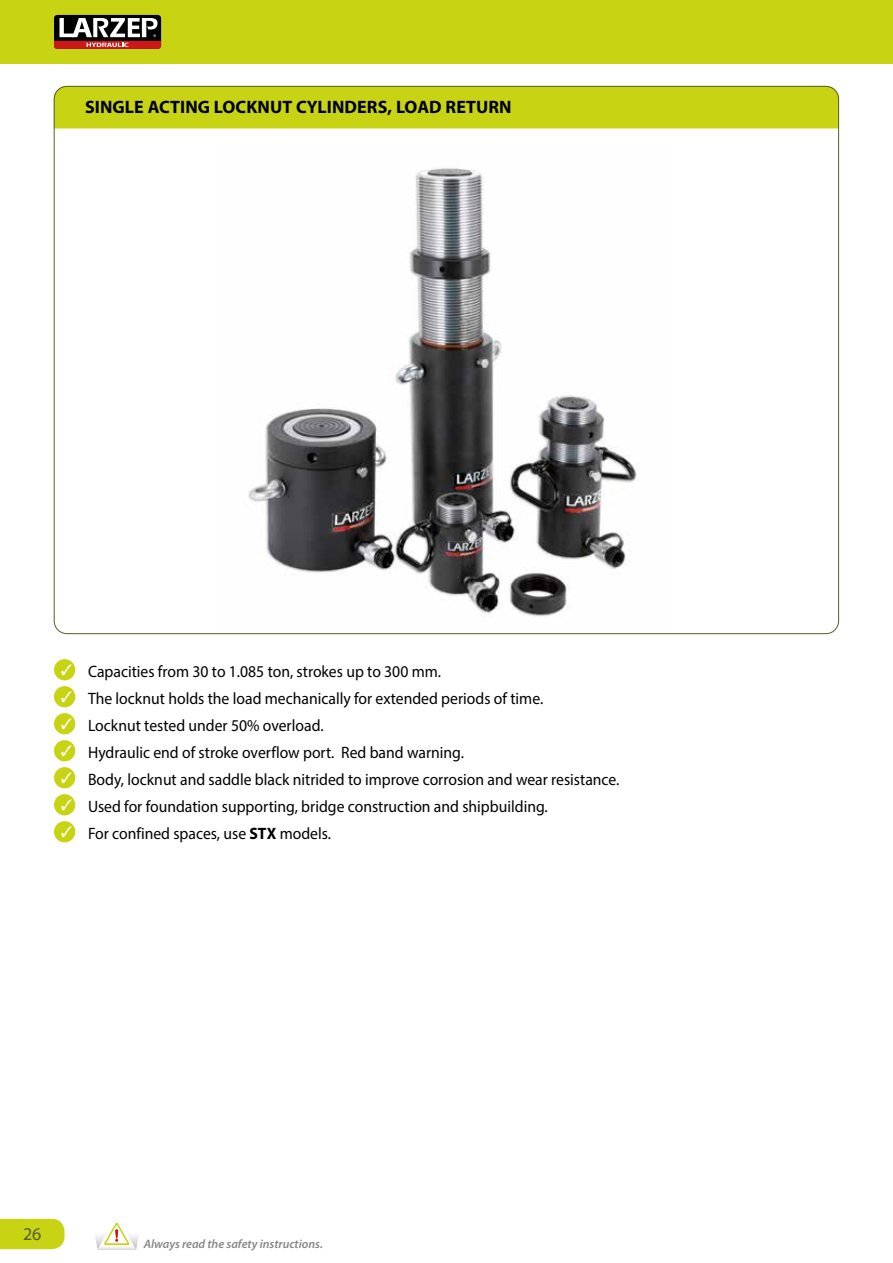
<style>
.page{position:relative;width:893px;height:1263px;background:#fff}
.page>*{position:absolute;margin:0;border:0;box-sizing:border-box;transform-origin:0 0}
.t1{font:700 18px "Myriad Pro";letter-spacing:.005em;color:#000}
.t2{font:18px "Myriad Pro";color:#535e2a}
.t3{font:16.5px/27px "Myriad Pro";color:#000;scale:.95 1}
.t4{font:italic 600 12.3px "Myriad Pro";color:#878786}
.s1{font-weight:700}
</style>
<div class="page">
<div style="left:0;top:0;width:893px;height:64px;background:#c8d413"></div>
<div style="left:54px;top:86px;width:785px;height:42px;background:#c8d413"></div>
<img style="left:248px;top:168px;width:389px;height:449px">
<div style="left:54px;top:15px;width:107px;height:34px;background:#000;border-radius:3px"></div>
<svg style="left:54px;top:18px;width:107px;height:31px"></svg>
<svg style="left:95px;top:1222px;width:44px;height:28px"></svg>
<div style="left:0;top:1219px;width:65px;height:30px;background:#c8d413"></div>
<div style="left:54px;top:659px;width:21px;height:21px;background:#c8d413;border-radius:50%"></div>
<svg style="left:61px;top:664px;width:11px;height:11px"></svg>
<div style="left:54px;top:686px;width:21px;height:21px;background:#c8d413;border-radius:50%"></div>
<svg style="left:61px;top:691px;width:11px;height:11px"></svg>
<div style="left:54px;top:713px;width:21px;height:21px;background:#c8d413;border-radius:50%"></div>
<svg style="left:61px;top:718px;width:11px;height:11px"></svg>
<div style="left:54px;top:740px;width:21px;height:21px;background:#c8d413;border-radius:50%"></div>
<svg style="left:61px;top:745px;width:11px;height:11px"></svg>
<div style="left:54px;top:767px;width:21px;height:21px;background:#c8d413;border-radius:50%"></div>
<svg style="left:61px;top:772px;width:11px;height:11px"></svg>
<div style="left:54px;top:794px;width:21px;height:21px;background:#c8d413;border-radius:50%"></div>
<svg style="left:61px;top:799px;width:11px;height:11px"></svg>
<div style="left:54px;top:821px;width:21px;height:21px;background:#c8d413;border-radius:50%"></div>
<svg style="left:61px;top:826px;width:11px;height:11px"></svg>
<p class="t1" style="left:85px;top:100px;width:428px">SINGLE ACTING LOCKNUT CYLINDERS, LOAD RETURN</p>
<p class="t3" style="left:88px;top:659px;width:561px">Capacities from 30 to 1.085 ton, strokes up to 300 mm.<br>The locknut holds the load mechanically for extended periods of time.<br>Locknut tested under 50% overload.<br>Hydraulic end of stroke overflow port. Red band warning.<br>Body, locknut and saddle black nitrided to improve corrosion and wear resistance.<br>Used for foundation supporting, bridge construction and shipbuilding.<br>For confined spaces, use <span class="s1">STX</span> models.</p>
<p class="t2" style="left:23px;top:1226px;width:20px">26</p>
<p class="t4" style="left:144px;top:1239px;width:180px">Always read the safety instructions.</p>
</div>
